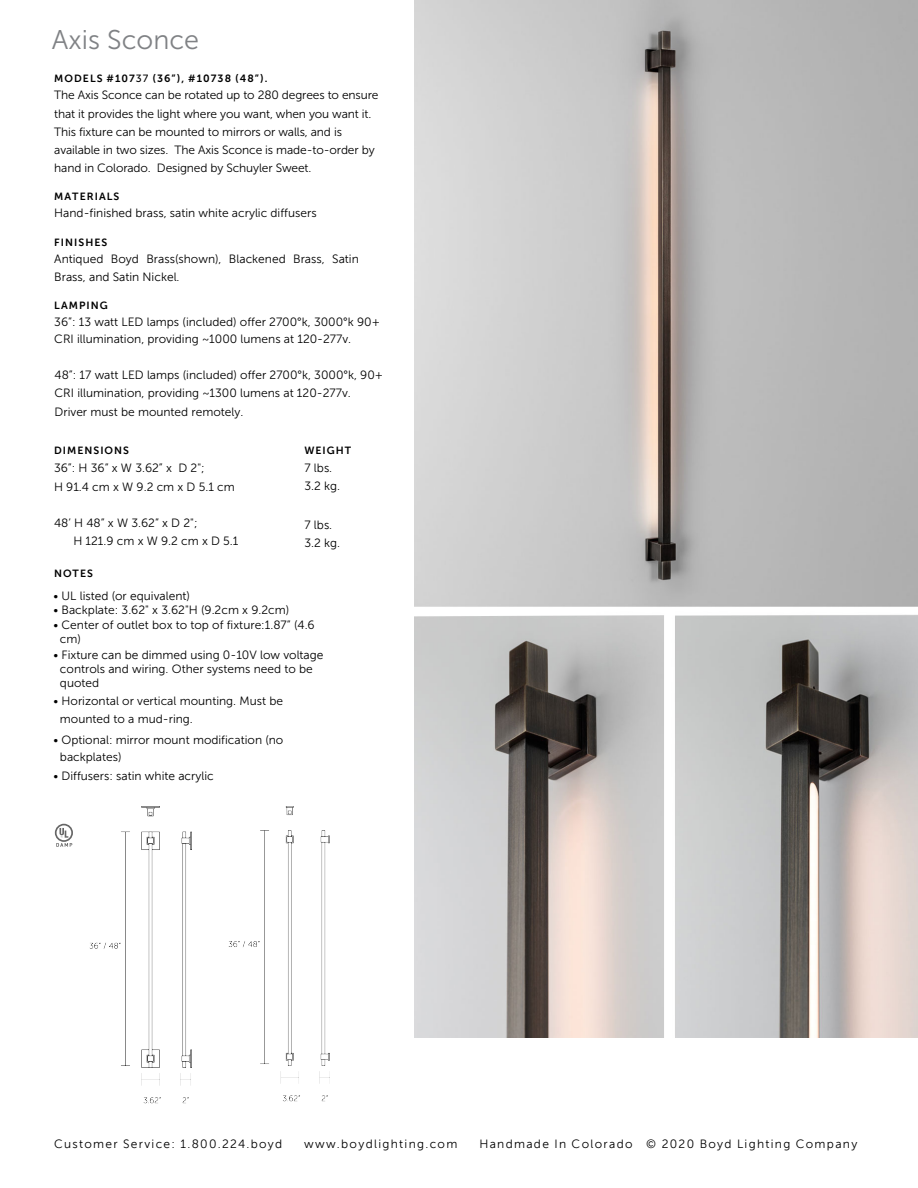
<style>
.page{position:relative;width:918px;height:1188px;background:#fff}
.page>*{position:absolute;margin:0;border:0;box-sizing:border-box;transform-origin:0 0}
.Regular_8_Point_Copy{font:27px "Museo Sans 300";color:#808285}
.Regular_8_Point_Copy-2{font:12px/18.3px "Museo Sans 300";color:#000}
.Regular_8_Point_Copy-3{font:12px "Museo Sans 300";letter-spacing:.11em;color:#000}
.Bold_7_Point_Caps{font:12px/18.6px "Museo Sans 300";color:#000}
.Regular_8_Point_Copy-4{font:10.5px "Museo Sans 700";letter-spacing:.1em;color:#000}
.Bold_7_Point_Caps-2{font:10.5px "Museo Sans 700";letter-spacing:.1em;color:#000}
.s1{font-family:"Museo Sans 500"}
</style>
<div class="page">
<svg style="left:55px;top:824px;width:18px;height:23px"></svg>
<img style="left:90px;top:806px;width:102px;height:298px">
<img style="left:414px;top:0;width:504px;height:1037px">
<img style="left:228px;top:807px;width:101px;height:295px">
<p class="Regular_8_Point_Copy" style="left:52px;top:25px;width:149px">Axis Sconce</p>
<p class="Regular_8_Point_Copy-4" style="left:54px;top:73px;width:215px">MODELS #107<span class="s1">37</span> (36”), #10738 (48”).</p>
<p class="Regular_8_Point_Copy-2" style="left:54px;top:86px;width:326px">The Axis Sconce can be rotated up to 280 degrees to ensure that it provides the light where you want, when you want it.<br>This fixture can be mounted to mirrors or walls, and is available in two sizes. The Axis Sconce is made-to-order by hand in Colorado. Designed by Schuyler Sweet.</p>
<p class="Regular_8_Point_Copy-4" style="left:54px;top:191px;width:66px">MATERIALS</p>
<p class="Regular_8_Point_Copy-2" style="left:54px;top:204px;width:264px">Hand-finished brass, satin white acrylic diffusers</p>
<p class="Regular_8_Point_Copy-4" style="left:54px;top:236px;width:55px">FINISHES</p>
<p class="Regular_8_Point_Copy-2" style="left:54px;top:250px;width:306px">Antiqued Boyd Brass(shown), Blackened Brass, Satin<br>Brass, and Satin Nickel.</p>
<p class="Regular_8_Point_Copy-4" style="left:54px;top:299px;width:55px">LAMPING</p>
<p class="Regular_8_Point_Copy-2" style="left:54px;top:313px;width:327px;line-height:17.4px">36”: 13 watt LED lamps (included) offer 2700°k, 3000°k 90+<br>CRI illumination, providing ~1000 lumens at 120-277v.</p>
<p class="Regular_8_Point_Copy-2" style="left:55px;top:366px;width:330px">48”: 17 watt LED lamps (included) offer 2700°k, 3000°k, 90+<br>CRI illumination, providing ~1300 lumens at 120-277v.<br>Driver must be mounted remotely.</p>
<p class="Bold_7_Point_Caps-2" style="left:304px;top:445px;width:48px">WEIGHT</p>
<p class="Regular_8_Point_Copy-2" style="left:304px;top:459px;width:29px">7 lbs.</p>
<p class="Regular_8_Point_Copy-2" style="left:304px;top:477px;width:37px">3.2 kg.</p>
<p class="Regular_8_Point_Copy-2" style="left:304px;top:516px;width:29px">7 lbs.</p>
<p class="Regular_8_Point_Copy-2" style="left:304px;top:534px;width:37px">3.2 kg.</p>
<p class="Bold_7_Point_Caps-2" style="left:54px;top:445px;width:77px">DIMENSIONS</p>
<p class="Bold_7_Point_Caps" style="left:54px;top:459px;width:182px">36”: H 36” x W 3.62” x D 2";<br>H 91.4 cm x W 9.2 cm x D 5.1 cm</p>
<p class="Bold_7_Point_Caps" style="left:73px;top:514px;width:167px;line-height:18px;text-indent:-19px">48’ H 48” x W 3.62” x D 2";<br>H 121.9 cm x W 9.2 cm x D 5.1</p>
<p class="Bold_7_Point_Caps-2" style="left:54px;top:568px;width:40px">NOTES</p>
<p class="Regular_8_Point_Copy-2" style="left:54px;top:586px;width:138px">• UL listed (or equivalent)</p>
<p class="Regular_8_Point_Copy-2" style="left:54px;top:601px;width:237px">• Backplate: 3.62" x 3.62"H (9.2cm x 9.2cm)</p>
<p class="Regular_8_Point_Copy-2" style="left:60px;top:618px;width:256px;line-height:14px;text-indent:-6px">• Center of outlet box to top of fixture:1.87” (4.6 cm)</p>
<p class="Regular_8_Point_Copy-2" style="left:60px;top:648px;width:265px;line-height:14px;text-indent:-6px">• Fixture can be dimmed using 0-10V low voltage controls and wiring. Other systems need to be quoted</p>
<p class="Regular_8_Point_Copy-2" style="left:60px;top:693px;width:225px;line-height:17.5px;text-indent:-6px">• Horizontal or vertical mounting. Must be mounted to a mud-ring.</p>
<p class="Regular_8_Point_Copy-2" style="left:60px;top:731px;width:225px;line-height:17.5px;text-indent:-6px">• Optional: mirror mount modification (no backplates)</p>
<p class="Regular_8_Point_Copy-2" style="left:54px;top:766px;width:162px">• Diffusers: satin white acrylic</p>
<p class="Regular_8_Point_Copy-3" style="left:54px;top:1137px;width:230px">Customer Service: 1.800.224.boyd</p>
<p class="Regular_8_Point_Copy-3" style="left:304px;top:1137px;width:155px">www.boydlighting.com</p>
<p class="Regular_8_Point_Copy-3" style="left:479px;top:1137px;width:379px">Handmade In Colorado © 2020 Boyd Lighting Company</p>
</div>
